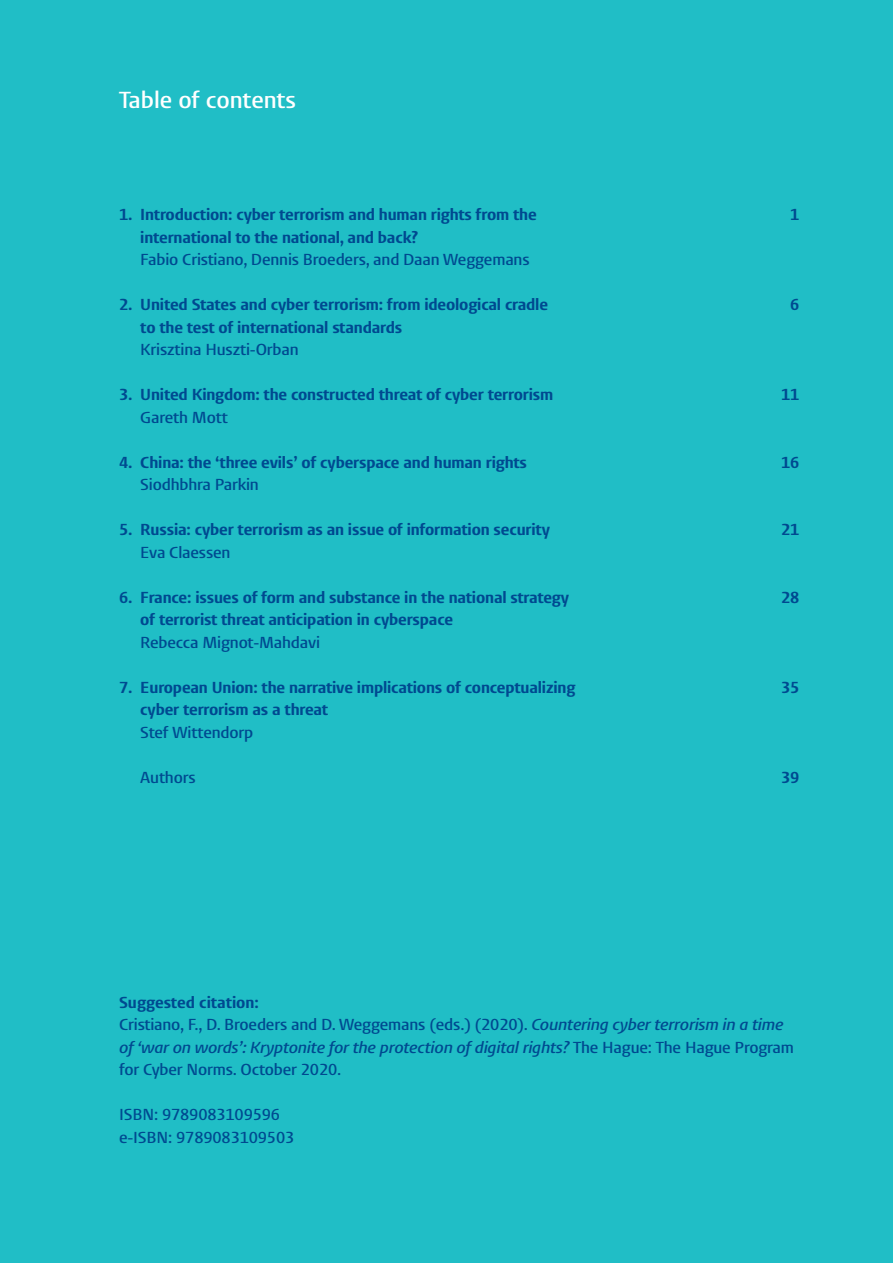
<style>
.page{position:relative;width:893px;height:1263px;background:#20bec6}
.page>*{position:absolute;margin:0;border:0;box-sizing:border-box;transform-origin:0 0}
.t1{font:600 24px "Vestula";letter-spacing:-.005em;color:#fff}
.Text{font:700 16.5px/22.5px "Vestula";letter-spacing:-.01em;color:#004990}
.Text-2{font:600 16.5px/22.5px "Vestula";letter-spacing:-.01em;color:#004990}
.s1{font-weight:700}
.s2{font-weight:600}
.s3{font-style:italic}
</style>
<div class="page">
<p class="t1" style="left:119px;top:85px;width:179px">Table of contents</p>
<p class="Text" style="left:119px;top:203px;width:419px">1. Introduction: cyber terrorism and human rights from the</p>
<p class="Text" style="left:790px;top:203px;width:11px">1</p>
<p class="Text-2" style="left:140px;top:226px;width:391px"><span class="s1">international to the national, and back?<br></span>Fabio Cristiano, Dennis Broeders, and Daan Weggemans</p>
<p class="Text" style="left:119px;top:293px;width:431px">2. United States and cyber terrorism: from ideological cradle</p>
<p class="Text" style="left:790px;top:293px;width:11px">6</p>
<p class="Text" style="left:140px;top:316px;width:263px">to the test of international standards<br><span class="s2">Krisztina Huszti-Orban</span></p>
<p class="Text" style="left:119px;top:383px;width:436px">3. United Kingdom: the constructed threat of cyber terrorism</p>
<p class="Text" style="left:781px;top:383px;width:20px">11</p>
<p class="Text-2" style="left:140px;top:406px;width:89px">Gareth Mott</p>
<p class="Text" style="left:119px;top:451px;width:409px">4. China: the ‘three evils’ of cyberspace and human rights</p>
<p class="Text" style="left:781px;top:451px;width:20px">16</p>
<p class="Text-2" style="left:140px;top:473px;width:120px">Siodhbhra Parkin</p>
<p class="Text" style="left:119px;top:518px;width:432px">5. Russia: cyber terrorism as an issue of information security</p>
<p class="Text" style="left:781px;top:518px;width:20px">21</p>
<p class="Text-2" style="left:140px;top:541px;width:92px">Eva Claessen</p>
<p class="Text" style="left:119px;top:586px;width:451px">6. France: issues of form and substance in the national strategy</p>
<p class="Text" style="left:781px;top:586px;width:20px">28</p>
<p class="Text" style="left:140px;top:608px;width:314px">of terrorist threat anticipation in cyberspace<br><span class="s2">Rebecca Mignot-Mahdavi</span></p>
<p class="Text" style="left:119px;top:676px;width:458px">7. European Union: the narrative implications of conceptualizing</p>
<p class="Text" style="left:781px;top:676px;width:20px">35</p>
<p class="Text" style="left:140px;top:698px;width:189px">cyber terrorism as a threat<br><span class="s2">Stef Wittendorp</span></p>
<p class="Text-2" style="left:140px;top:766px;width:57px">Authors</p>
<p class="Text" style="left:781px;top:766px;width:20px">39</p>
<p class="Text" style="left:119px;top:991px;width:141px">Suggested citation:</p>
<p class="Text-2" style="left:119px;top:1013px;width:676px">Cristiano, F., D. Broeders and D. Weggemans (eds.) (2020). <span class="s3">Countering cyber terrorism in a time of ‘war on words’: Kryptonite for the protection of digital rights?</span> The Hague: The Hague Program for Cyber Norms. October 2020.</p>
<p class="Text-2" style="left:119px;top:1103px;width:163px">ISBN: 9789083109596</p>
<p class="Text-2" style="left:119px;top:1126px;width:177px">e-ISBN: 9789083109503</p>
</div>
